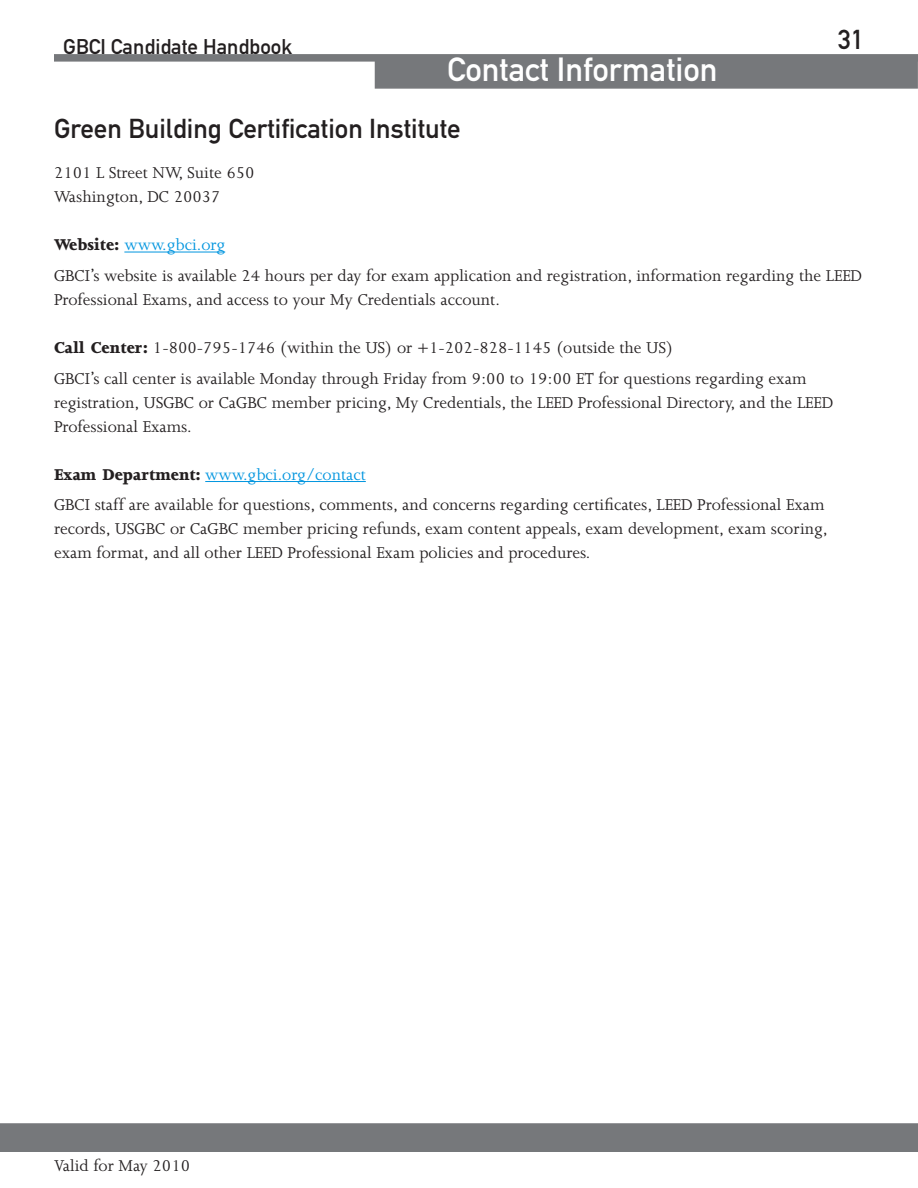
<style>
.page{position:relative;width:918px;height:1188px;background:#fff}
.page>*{position:absolute;margin:0;border:0;box-sizing:border-box;transform-origin:0 0}
.t1{font:33px "DIN Mittelschrift Std";color:#fff}
.t2{font:27px "DIN Mittelschrift Std";color:#231f20}
.t3{font:21px "DIN Mittelschrift Std";color:#231f20}
.t4{font:18px/24px "Joanna MT Std";color:#231f20}
.t5{font:18px "Joanna MT Std";color:#0095df}
.s1{font-weight:800;color:#231f20}
.s2{font-weight:800}
</style>
<div class="page">
<div style="left:54px;top:54px;width:864px;height:8px;background:#76787b"></div>
<div style="left:374px;top:61px;width:544px;height:28px;background:#76787b"></div>
<div style="left:0;top:1123px;width:918px;height:29px;background:#76787b"></div>
<hr style="left:124px;top:252px;width:101px;height:1px;background:#0095df">
<hr style="left:205px;top:481px;width:161px;height:1px;background:#0095df">
<p class="t3" style="left:63px;top:34px;width:231px">GBCI Candidate Handbook</p>
<p class="t1" style="left:447px;top:50px;width:272px">Contact Information</p>
<p class="t2" style="left:838px;top:23px;width:27px">31</p>
<p class="t2" style="left:54px;top:113px;width:408px">Green Building Certification Institute</p>
<p class="t4" style="left:54px;top:161px;width:202px">2101 L Street NW, Suite 650</p>
<p class="t4" style="left:54px;top:185px;width:168px">Washington, DC 20037</p>
<p class="t5" style="left:54px;top:235px;width:173px"><span class="s1">Website:</span> www.gbci.org</p>
<p class="t4" style="left:54px;top:264px;width:810px">GBCI’s website is available 24 hours per day for exam application and registration, information regarding the LEED<br>Professional Exams, and access to your My Credentials account.</p>
<p class="t4" style="left:54px;top:336px;width:621px"><span class="s2">Call Center:</span> 1-800-795-1746 (within the US) or +1-202-828-1145 (outside the US)</p>
<p class="t4" style="left:54px;top:366px;width:781px">GBCI’s call center is available Monday through Friday from 9:00 to 19:00 ET for questions regarding exam registration, USGBC or CaGBC member pricing, My Credentials, the LEED Professional Directory, and the LEED<br>Professional Exams.</p>
<p class="t5" style="left:54px;top:465px;width:313px"><span class="s1">Exam Department:</span> www.gbci.org/contact</p>
<p class="t4" style="left:54px;top:493px;width:775px">GBCI staff are available for questions, comments, and concerns regarding certificates, LEED Professional Exam records, USGBC or CaGBC member pricing refunds, exam content appeals, exam development, exam scoring, exam format, and all other LEED Professional Exam policies and procedures.</p>
<p class="t4" style="left:54px;top:1154px;width:138px">Valid for May 2010</p>
</div>
